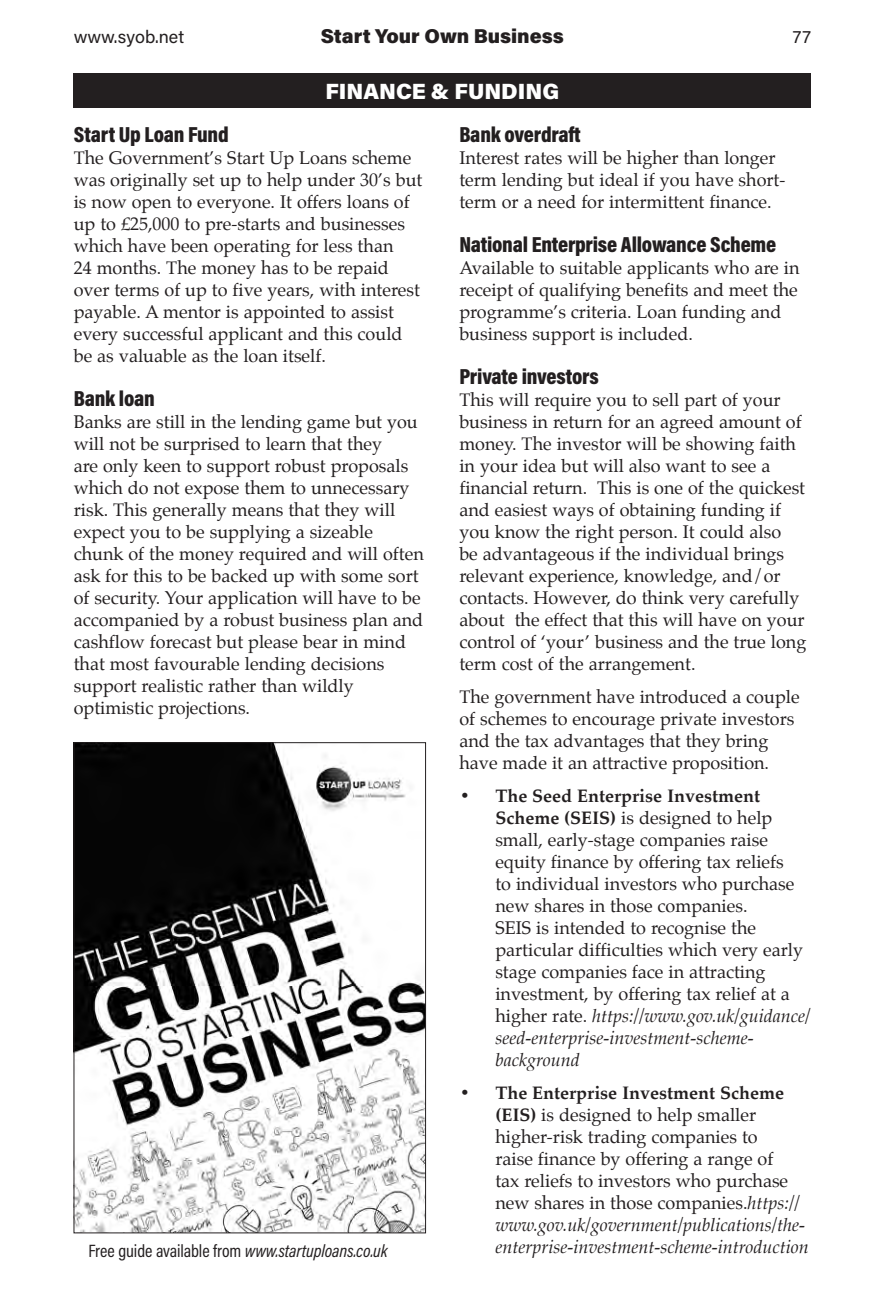
<style>
.page{position:relative;width:879px;height:1304px;background:#fff}
.page>*{position:absolute;margin:0;border:0;box-sizing:border-box;transform-origin:0 0}
._7-header4Sub{font:900 22px "Acumin Pro Cond";letter-spacing:-.01em;color:#231f20}
._1-header1WOB{font:900 22px "Acumin Pro";color:#fff}
.t1{font:900 20px "Acumin Pro";color:#231f20}
._8-textUnderSub8{font:18px/22px "Palatino";color:#231f20}
._9-text9{font:18px/22px "Palatino";color:#231f20}
._13-textBox13{font:18px "Acumin Pro Cond";letter-spacing:-.005em;color:#231f20}
.t2{font:italic 18px "Palatino";color:#231f20}
.t3{font:18px "Acumin Pro";color:#231f20}
.s1{font-weight:700}
.s2{font-style:italic}
</style>
<div class="page">
<div style="left:74px;top:74px;width:737px;height:34px;background:#231f20"></div>
<img style="left:75px;top:744px;width:349px;height:487px">
<p class="t3" style="left:74px;top:24px;width:112px">www.syob.net</p>
<p class="t1" style="left:321px;top:22px;width:245px">Start Your Own Business</p>
<p class="t3" style="left:793px;top:24px;width:19px">77</p>
<p class="_1-header1WOB" style="left:325px;top:76px;width:235px">FINANCE &amp; FUNDING</p>
<p class="_7-header4Sub" style="left:74px;top:120px;width:156px">Start Up Loan Fund</p>
<p class="_8-textUnderSub8" style="left:74px;top:147px;width:350px">The Government’s Start Up Loans scheme was originally set up to help under 30’s but is now open to everyone. It offers loans of up to £25,000 to pre-starts and businesses which have been operating for less than<br>24 months. The money has to be repaid over terms of up to five years, with interest payable. A mentor is appointed to assist every successful applicant and this could be as valuable as the loan itself.</p>
<p class="_7-header4Sub" style="left:74px;top:384px;width:83px">Bank loan</p>
<p class="_8-textUnderSub8" style="left:74px;top:411px;width:352px">Banks are still in the lending game but you will not be surprised to learn that they<br>are only keen to support robust proposals which do not expose them to unnecessary risk. This generally means that they will expect you to be supplying a sizeable chunk of the money required and will often ask for this to be backed up with some sort of security. Your application will have to be accompanied by a robust business plan and cashflow forecast but please bear in mind that most favourable lending decisions support realistic rather than wildly optimistic projections.</p>
<p class="_7-header4Sub" style="left:459px;top:120px;width:123px">Bank overdraft</p>
<p class="_8-textUnderSub8" style="left:459px;top:147px;width:328px">Interest rates will be higher than longer term lending but ideal if you have short&shy;term or a need for intermittent finance.</p>
<p class="_7-header4Sub" style="left:459px;top:230px;width:318px">National Enterprise Allowance Scheme</p>
<p class="_8-textUnderSub8" style="left:459px;top:257px;width:342px">Available to suitable applicants who are in receipt of qualifying benefits and meet the programme’s criteria. Loan funding and business support is included.</p>
<p class="_7-header4Sub" style="left:459px;top:362px;width:141px">Private investors</p>
<p class="_8-textUnderSub8" style="left:459px;top:389px;width:348px">This will require you to sell part of your business in return for an agreed amount of money. The investor will be showing faith in your idea but will also want to see a financial return. This is one of the quickest and easiest ways of obtaining funding if you know the right person. It could also<br>be advantageous if the individual brings relevant experience, knowledge, and/or contacts. However, do think very carefully about the effect that this will have on your control of ‘your’ business and the true long term cost of the arrangement.</p>
<p class="_9-text9" style="left:459px;top:685px;width:342px">The government have introduced a couple of schemes to encourage private investors and the tax advantages that they bring have made it an attractive proposition.</p>
<p class="_8-textUnderSub8" style="left:495px;top:785px;width:317px;text-indent:-36px"><span class="s1">• The Seed Enterprise Investment Scheme (SEIS)</span> is designed to help small, early-stage companies raise equity finance by offering tax reliefs<br>to individual investors who purchase new shares in those companies.<br>SEIS is intended to recognise the particular difficulties which very early stage companies face in attracting investment, by offering tax relief at a higher rate. <span class="s2">https://www.gov.uk/guidance/ seed-enterprise-investment-scheme&shy;background</span></p>
<p class="_8-textUnderSub8" style="left:495px;top:1082px;width:311px;text-indent:-36px"><span class="s1">• The Enterprise Investment Scheme (EIS)</span> is designed to help smaller higher-risk trading companies to<br>raise finance by offering a range of<br>tax reliefs to investors who purchase new shares in those companies.<span class="s2">https:// www.gov.uk/government/publications/the-</span></p>
<p class="_13-textBox13" style="left:88px;top:1240px;width:300px">Free guide available from <span class="s2">www.startuploans.co.uk</span></p>
<p class="t2" style="left:495px;top:1232px;width:315px">enterprise-investment-scheme-introduction</p>
</div>
